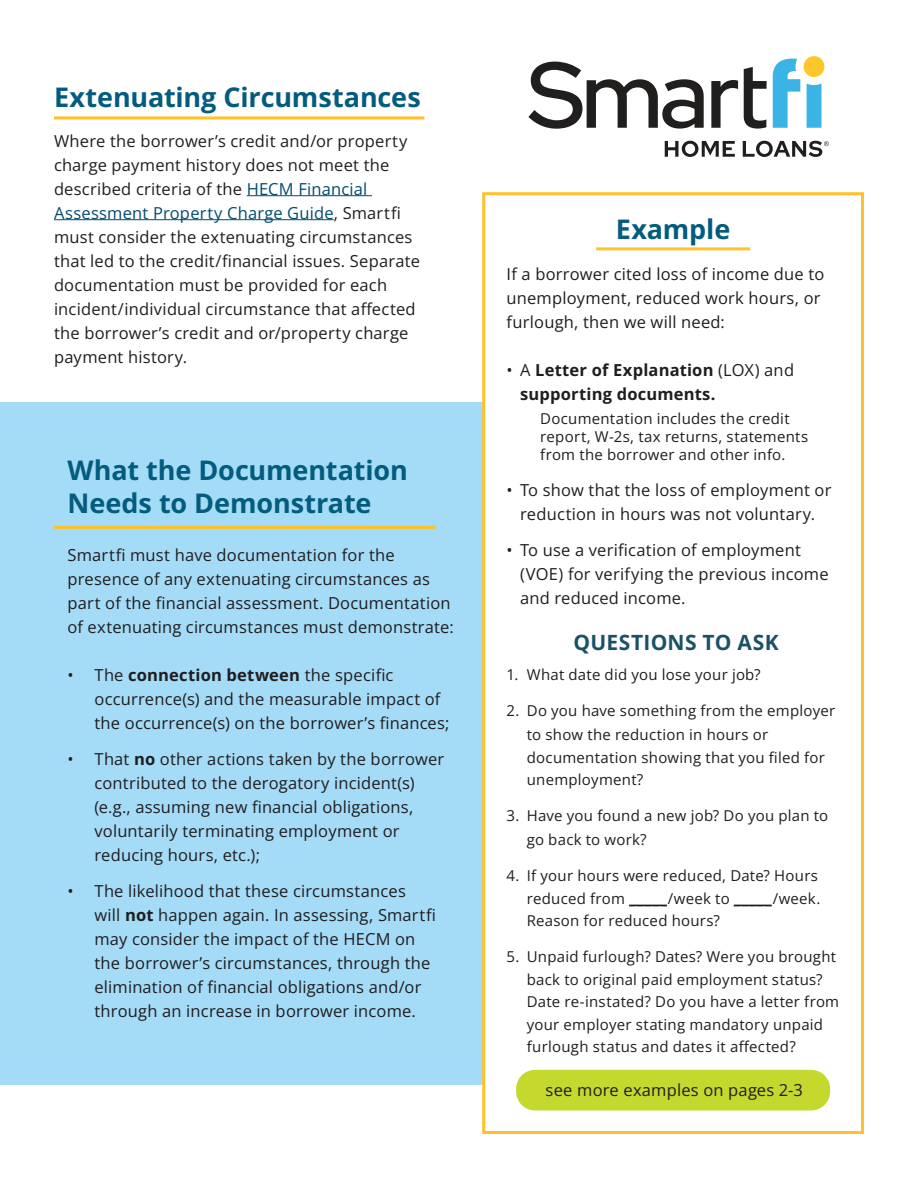
<style>
.page{position:relative;width:918px;height:1188px;background:#fff}
.page>*{position:absolute;margin:0;border:0;box-sizing:border-box;transform-origin:0 0}
.t1{font:700 27px/33px "Open Sans";letter-spacing:-.005em;color:#035c7d}
.t2{font:700 21px "Open Sans";letter-spacing:.015em;color:#1b5166}
.t3{font:16.5px/24px "Open Sans";letter-spacing:.01em;color:#201d1e}
.t4{font:700 16.5px/24px "Open Sans";letter-spacing:.01em;color:#201d1e}
.t5{font:15px/22.5px "Open Sans";letter-spacing:.015em;color:#201d1e}
.s1{color:#004b6c}
.s2{font-weight:700}
.s3{font-weight:400}
</style>
<div class="page">
<div style="left:0;top:402px;width:788px;height:682px;background:#a4dbf6"></div>
<div style="left:482px;top:192px;width:382px;height:942px;background:#fff;border:3px solid #fec128"></div>
<hr style="left:247px;top:195px;width:125px;height:1px;background:#004b6c">
<hr style="left:54px;top:219px;width:280px;height:1px;background:#004b6c">
<div style="left:516px;top:1070px;width:314px;height:40px;background:#c4d82d;border-radius:19px"></div>
<svg style="left:711px;top:80px;width:27px;height:48px"></svg>
<svg style="left:744px;top:67px;width:23px;height:62px"></svg>
<svg style="left:528px;top:62px;width:176px;height:67px"></svg>
<svg style="left:773px;top:56px;width:51px;height:72px"></svg>
<svg style="left:665px;top:141px;width:70px;height:16px"></svg>
<svg style="left:743px;top:141px;width:86px;height:16px"></svg>
<hr style="left:54px;top:116px;width:370px;height:3px;background:#fec128">
<hr style="left:596px;top:247px;width:154px;height:3px;background:#fec128">
<hr style="left:54px;top:526px;width:382px;height:3px;background:#fec128">
<hr style="left:629px;top:905px;width:38px;height:1px;background:#201d1e">
<hr style="left:734px;top:905px;width:38px;height:1px;background:#201d1e">
<p class="t1" style="left:54px;top:80px;width:368px">Extenuating Circumstances</p>
<p class="t3" style="left:54px;top:128px;width:367px">Where the borrower’s credit and/or property charge payment history does not meet the described criteria of the <span class="s1">HECM Financial Assessment Property Charge Guide</span>, Smartfi must consider the extenuating circumstances that led to the credit/financial issues. Separate documentation must be provided for each incident/individual circumstance that affected the borrower’s credit and or/property charge payment history.</p>
<p class="t1" style="left:68px;top:453px;width:342px">What the Documentation<br>Needs to Demonstrate</p>
<p class="t3" style="left:68px;top:543px;width:388px">Smartfi must have documentation for the presence of any extenuating circumstances as part of the financial assessment. Documentation of extenuating circumstances must demonstrate:</p>
<p class="t3" style="left:94px;top:663px;width:357px;text-indent:-27px">• The <span class="s2">connection between</span> the specific occurrence(s) and the measurable impact of the occurrence(s) on the borrower’s finances;</p>
<p class="t3" style="left:94px;top:747px;width:351px;text-indent:-27px">• That <span class="s2">no</span> other actions taken by the borrower contributed to the derogatory incident(s) (e.g., assuming new financial obligations, voluntarily terminating employment or reducing hours, etc.);</p>
<p class="t3" style="left:94px;top:879px;width:343px;text-indent:-27px">• The likelihood that these circumstances<br>will <span class="s2">not</span> happen again. In assessing, Smartfi may consider the impact of the HECM on the borrower’s circumstances, through the elimination of financial obligations and/or through an increase in borrower income.</p>
<p class="t1" style="left:616px;top:212px;width:116px">Example</p>
<p class="t3" style="left:507px;top:261px;width:319px">If a borrower cited loss of income due to unemployment, reduced work hours, or furlough, then we will need:</p>
<p class="t4" style="left:520px;top:357px;width:276px;text-indent:-14px"><span class="s3">• A</span> Letter of Explanation <span class="s3">(LOX) and </span>supporting documents.</p>
<p class="t5" style="left:540px;top:409px;width:269px;line-height:18px">Documentation includes the credit report, W-2s, tax returns, statements from the borrower and other info.</p>
<p class="t3" style="left:507px;top:477px;width:326px;text-align:center">• To show that the loss of employment or reduction in hours was not voluntary.</p>
<p class="t3" style="left:520px;top:537px;width:310px;text-indent:-14px">• To use a verification of employment (VOE) for verifying the previous income and reduced income.</p>
<p class="t2" style="left:574px;top:628px;width:207px">QUESTIONS TO ASK</p>
<p class="t5" style="left:507px;top:663px;width:256px">1. What date did you lose your job?</p>
<p class="t5" style="left:527px;top:698px;width:310px;line-height:24px;text-indent:-20px">2. Do you have something from the employer to show the reduction in hours or</p>
<p class="t5" style="left:527px;top:746px;width:300px">documentation showing that you filed for unemployment?</p>
<p class="t5" style="left:527px;top:803px;width:303px;line-height:24px;text-indent:-20px">3. Have you found a new job? Do you plan to go back to work?</p>
<p class="t5" style="left:527px;top:864px;width:295px;text-indent:-20px">4. If your hours were reduced, Date? Hours reduced from _____/week to _____/week.<br>Reason for reduced hours?</p>
<p class="t5" style="left:527px;top:945px;width:314px;text-indent:-20px">5. Unpaid furlough? Dates? Were you brought back to original paid employment status?<br>Date re-instated? Do you have a letter from your employer stating mandatory unpaid furlough status and dates it affected?</p>
<p class="t3" style="left:546px;top:1078px;width:259px">see more examples on pages 2-3</p>
</div>
